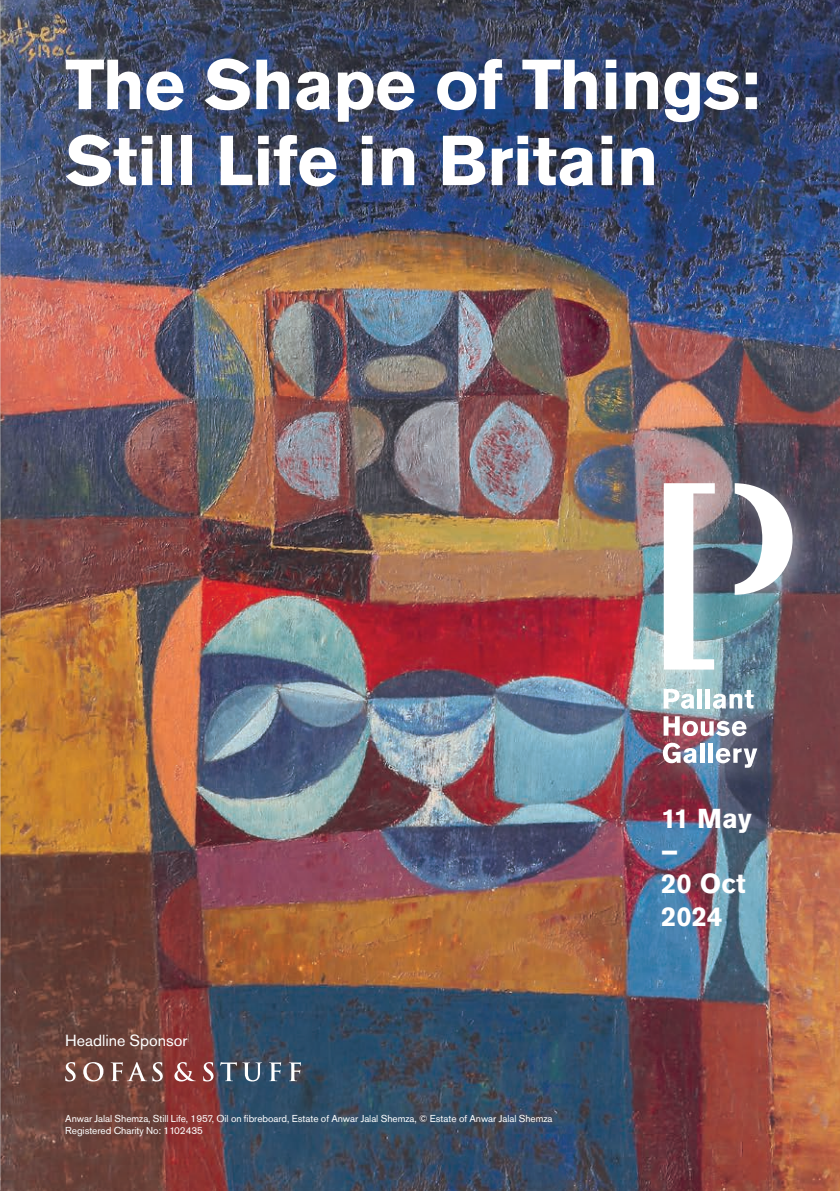
<style>
.page{position:relative;width:840px;height:1191px;background:#fff}
.page>*{position:absolute;margin:0;border:0;box-sizing:border-box;transform-origin:0 0}
.t1{font:700 70px/76px "Akzidenz Grotesk Pro";letter-spacing:-.01em;color:#fff}
.t2{font:700 27.2px/32.6px "Akzidenz Grotesk Pro";color:#fff}
.t3{font:16px "Akzidenz Grotesk Pro";color:#fff}
.t4{font:10px/12px "Akzidenz Grotesk Pro";letter-spacing:-.005em;color:#fff}
</style>
<div class="page">
<img style="left:1px;top:0;width:838px;height:1191px">
<div style="left:652px;top:472px;width:166px;height:321px;background:#fff;opacity:.38"></div>
<svg style="left:663px;top:483px;width:51px;height:186px"></svg>
<svg style="left:734px;top:483px;width:58px;height:112px"></svg>
<svg style="left:663px;top:716px;width:83px;height:20px"></svg>
<hr style="left:705px;top:689px;width:4px;height:19px;background:#fff">
<hr style="left:697px;top:689px;width:4px;height:19px;background:#fff">
<svg style="left:712px;top:690px;width:41px;height:19px"></svg>
<svg style="left:663px;top:689px;width:30px;height:20px"></svg>
<svg style="left:715px;top:748px;width:42px;height:19px"></svg>
<hr style="left:700px;top:743px;width:4px;height:20px;background:#fff">
<svg style="left:662px;top:742px;width:34px;height:21px"></svg>
<hr style="left:708px;top:743px;width:4px;height:20px;background:#fff">
<svg style="left:65px;top:1062px;width:11px;height:19px"></svg>
<svg style="left:83px;top:1062px;width:20px;height:19px"></svg>
<svg style="left:110px;top:1062px;width:53px;height:19px"></svg>
<svg style="left:174px;top:1062px;width:21px;height:19px"></svg>
<svg style="left:203px;top:1062px;width:10px;height:19px"></svg>
<svg style="left:220px;top:1062px;width:42px;height:19px"></svg>
<svg style="left:269px;top:1062px;width:12px;height:19px"></svg>
<svg style="left:288px;top:1062px;width:13px;height:19px"></svg>
<img style="left:0;top:0;width:1px;height:1191px">
<img style="left:0;top:797px;width:1px;height:314px">
<svg style="left:7px;top:0;width:17px;height:1px"></svg>
<svg style="left:7px;top:1189px;width:17px;height:2px"></svg>
<h1 class="t1" style="left:65px;top:46px;width:696px">The Shape of Things:<br>Still Life in Britain</h1>
<h3 class="t3" style="left:65px;top:1030px;width:124px">Headline Sponsor</h3>
<p class="t4" style="left:65px;top:1112px;width:488px">Anwar Jalal Shemza, Still Life, 1957, Oil on fibreboard, Estate of Anwar Jalal Shemza, © Estate of Anwar Jalal Shemza<br>Registered Charity No: 1102435</p>
<h2 class="t2" style="left:661px;top:802px;width:92px">11 May –<br>20 Oct<br>2024</h2>
</div>
